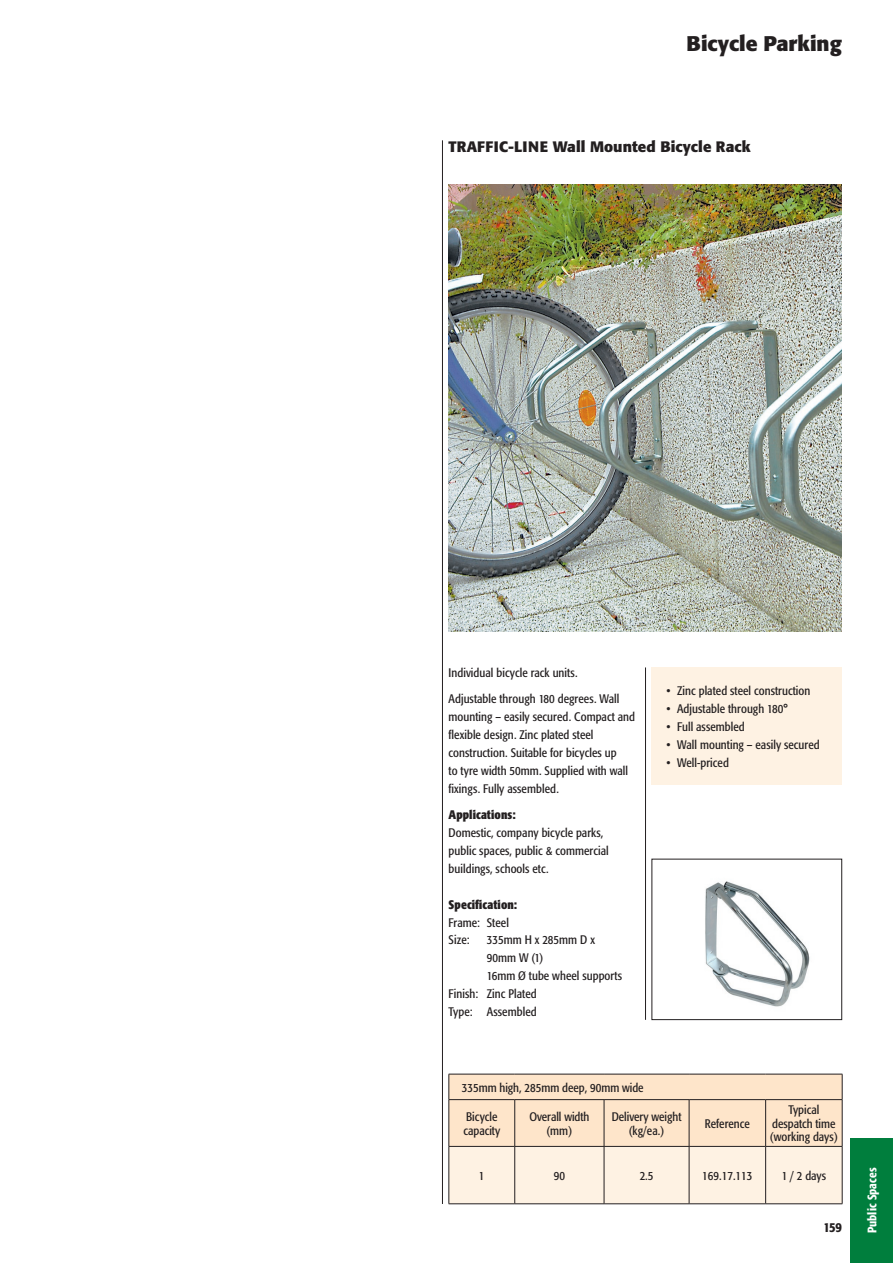
<style>
.page{position:relative;width:893px;height:1263px;background:#fff}
.page>*{position:absolute;margin:0;border:0;box-sizing:border-box;transform-origin:0 0}
.t1{font:700 21px "Formata";color:#231f20}
.t2{font:700 15px "Formata";letter-spacing:.005em;color:#231f20}
.t3{font:500 13.5px "Formata Condensed BQ";color:#231f20}
.t4{font:12.3px/17.9px "Formata Condensed BQ";letter-spacing:.005em;color:#231f20}
.t5{font:700 12.3px "Formata Condensed BQ";letter-spacing:.005em;color:#231f20}
.t6{font:500 12.3px "Formata Condensed BQ";letter-spacing:.005em;color:#fff}
</style>
<div class="page">
<div style="left:850px;top:1138px;width:43px;height:125px;background:#007e3d"></div>
<hr style="left:442px;top:140px;width:1px;height:1064px;background:#231f20">
<img style="left:449px;top:185px;width:393px;height:446px">
<div style="left:652px;top:667px;width:190px;height:118px;background:#fef2e3"></div>
<img style="left:705px;top:881px;width:105px;height:126px">
<div style="left:652px;top:859px;width:190px;height:161px;border:1px solid #231f20"></div>
<hr style="left:645px;top:667px;width:1px;height:353px;background:#231f20">
<svg style="left:449px;top:1074px;width:394px;height:130px;background:#f6e3cf"></svg>
<hr style="left:449px;top:1099px;width:66px;height:1px;background:#231f20">
<hr style="left:515px;top:1099px;width:89px;height:1px;background:#231f20">
<h1 class="t1" style="left:687px;top:30px;width:157px">Bicycle Parking</h1>
<p class="t2" style="left:449px;top:137px;width:304px">TRAFFIC-LINE Wall Mounted Bicycle Rack</p>
<p class="t4" style="left:449px;top:660px;width:172px;line-height:26.4px">Individual bicycle rack units.<br>Adjustable through 180 degrees. Wall</p>
<p class="t4" style="left:449px;top:708px;width:188px">mounting – easily secured. Compact and flexible design. Zinc plated steel construction. Suitable for bicycles up<br>to tyre width 50mm. Supplied with wall fixings. Fully assembled.</p>
<p class="t5" style="left:449px;top:807px;width:69px">Applications:</p>
<p class="t4" style="left:449px;top:824px;width:162px">Domestic, company bicycle parks, public spaces, public &amp; commercial buildings, schools etc.</p>
<p class="t5" style="left:449px;top:897px;width:70px">Specification:</p>
<p class="t4" style="left:449px;top:913px;width:62px">Frame: Steel<br>Size:</p>
<p class="t4" style="left:487px;top:931px;width:110px">335mm H x 285mm D x</p>
<p class="t4" style="left:487px;top:949px;width:58px">90mm W (1)</p>
<p class="t4" style="left:487px;top:967px;width:137px">16mm Ø tube wheel supports</p>
<p class="t4" style="left:449px;top:985px;width:90px">Finish: Zinc Plated</p>
<p class="t4" style="left:449px;top:1003px;width:90px">Type: Assembled</p>
<p class="t4" style="left:666px;top:682px;width:145px">• Zinc plated steel construction</p>
<p class="t4" style="left:666px;top:700px;width:123px">• Adjustable through 180°</p>
<p class="t4" style="left:666px;top:718px;width:80px">• Full assembled</p>
<p class="t4" style="left:666px;top:736px;width:155px">• Wall mounting – easily secured</p>
<p class="t4" style="left:666px;top:754px;width:64px">• Well-priced</p>
<p class="t4" style="left:462px;top:1078px;width:183px">335mm high, 285mm deep, 90mm wide</p>
<p class="t4" style="left:463px;top:1110px;width:38px;line-height:13.5px">Bicycle capacity</p>
<p class="t4" style="left:529px;top:1110px;width:62px;line-height:13.5px;text-align:center">Overall width (mm)</p>
<p class="t4" style="left:612px;top:1110px;width:71px;line-height:13.5px;text-align:center">Delivery weight (kg/ea.)</p>
<p class="t4" style="left:705px;top:1115px;width:46px">Reference</p>
<p class="t4" style="left:770px;top:1103px;width:69px;line-height:13.5px;text-align:center">Typical despatch time (working days)</p>
<p class="t4" style="left:479px;top:1167px;width:7px">1</p>
<p class="t4" style="left:554px;top:1167px;width:13px">90</p>
<p class="t4" style="left:640px;top:1167px;width:15px">2.5</p>
<p class="t4" style="left:702px;top:1167px;width:52px">169.17.113</p>
<p class="t4" style="left:782px;top:1167px;width:46px">1 / 2 days</p>
<p class="t3" style="left:823px;top:1219px;width:20px">159</p>
<p class="t6" style="left:865px;top:1233px;width:67px;rotate:-90deg">Public Spaces</p>
</div>
